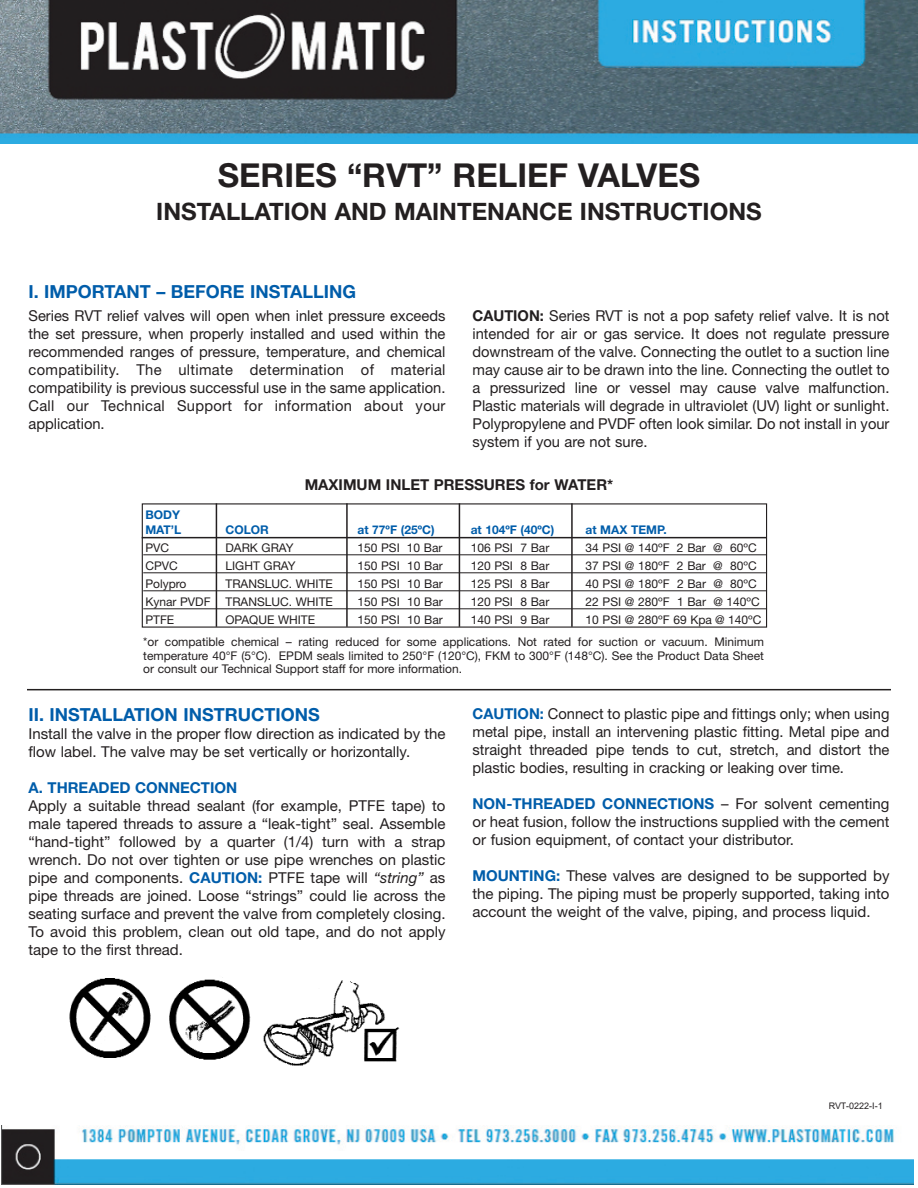
<style>
.page{position:relative;width:918px;height:1188px;background:#fff}
.page>*{position:absolute;margin:0;border:0;box-sizing:border-box;transform-origin:0 0}
.t1{font:700 33px "Helvetica Neue";color:#231f20}
.t2{font:700 24px "Helvetica Neue";color:#231f20}
.t3{font:700 18px "Helvetica Neue";color:#005daa}
.t4{font:15px/18px "Helvetica Neue";color:#231f20;text-align:justify}
.t5{font:700 15px "Helvetica Neue";color:#231f20}
.t6{font:700 15px "Helvetica Neue";color:#005daa}
.t7{font:12px/13.5px "Helvetica Neue";color:#231f20;text-align:justify}
.t8{font:700 12px/15px "Helvetica Neue";color:#005daa}
.t9{font:9px "Arial";color:#231f20}
.s1{font-weight:700}
.s2{font-weight:700;color:#005daa}
.s3{font-style:italic}
</style>
<div class="page">
<hr style="left:143px;top:554px;width:624px;height:1px;background:#231f20">
<hr style="left:143px;top:572px;width:624px;height:1px;background:#231f20">
<hr style="left:143px;top:590px;width:624px;height:1px;background:#231f20">
<hr style="left:143px;top:608px;width:624px;height:1px;background:#231f20">
<hr style="left:142px;top:537px;width:625px;height:1px;background:#231f20">
<hr style="left:216px;top:503px;width:1px;height:124px;background:#231f20">
<hr style="left:346px;top:503px;width:2px;height:124px;background:#231f20">
<hr style="left:459px;top:503px;width:1px;height:124px;background:#231f20">
<hr style="left:571px;top:503px;width:2px;height:124px;background:#231f20">
<img style="left:69px;top:977px;width:331px;height:89px">
<hr style="left:27px;top:689px;width:864px;height:1px;background:#231f20">
<img style="left:0;top:0;width:918px;height:143px">
<img style="left:2px;top:1126px;width:911px;height:58px">
<h1 class="t1" style="left:218px;top:163px;width:484px">SERIES “RVT” RELIEF VALVES</h1>
<h2 class="t2" style="left:156px;top:203px;width:607px">INSTALLATION AND MAINTENANCE INSTRUCTIONS</h2>
<p class="t3" style="left:28px;top:285px;width:329px">I. IMPORTANT – BEFORE INSTALLING</p>
<p class="t4" style="left:28px;top:308px;width:419px">Series RVT relief valves will open when inlet pressure exceeds the set pressure, when properly installed and used within the recommended ranges of pressure, temperature, and chemical compatibility. The ultimate determination of material compatibility is previous successful use in the same application.<br>Call our Technical Support for information about your application.</p>
<p class="t4" style="left:472px;top:308px;width:419px"><span class="s1">CAUTION:</span> Series RVT is not a pop safety relief valve. It is not intended for air or gas service. It does not regulate pressure downstream of the valve. Connecting the outlet to a suction line may cause air to be drawn into the line. Connecting the outlet to a pressurized line or vessel may cause valve malfunction.<br>Plastic materials will degrade in ultraviolet (UV) light or sunlight.<br>Polypropylene and PVDF often look similar. Do not install in your system if you are not sure.</p>
<p class="t8" style="left:145px;top:508px;width:37px">BODY<br>MAT’L</p>
<p class="t5" style="left:305px;top:479px;width:310px">MAXIMUM INLET PRESSURES for WATER*</p>
<p class="t8" style="left:226px;top:523px;width:45px">COLOR</p>
<p class="t8" style="left:358px;top:523px;width:79px">at 77ºF (25ºC)</p>
<p class="t8" style="left:471px;top:523px;width:85px">at 104ºF (40ºC)</p>
<p class="t8" style="left:586px;top:523px;width:83px">at MAX TEMP.</p>
<p class="t7" style="left:145px;top:542px;width:25px">PVC</p>
<p class="t7" style="left:226px;top:542px;width:70px">DARK GRAY</p>
<p class="t7" style="left:358px;top:542px;width:87px">150 PSI 10 Bar</p>
<p class="t7" style="left:471px;top:542px;width:80px">106 PSI 7 Bar</p>
<p class="t7" style="left:586px;top:542px;width:173px">34 PSI @ 140ºF 2 Bar @ 60ºC</p>
<p class="t7" style="left:145px;top:560px;width:34px">CPVC</p>
<p class="t7" style="left:226px;top:560px;width:72px">LIGHT GRAY</p>
<p class="t7" style="left:358px;top:560px;width:87px">150 PSI 10 Bar</p>
<p class="t7" style="left:471px;top:560px;width:80px">120 PSI 8 Bar</p>
<p class="t7" style="left:586px;top:560px;width:173px">37 PSI @ 180ºF 2 Bar @ 80ºC</p>
<p class="t7" style="left:145px;top:578px;width:43px">Polypro</p>
<p class="t7" style="left:226px;top:578px;width:109px">TRANSLUC. WHITE</p>
<p class="t7" style="left:358px;top:578px;width:87px">150 PSI 10 Bar</p>
<p class="t7" style="left:471px;top:578px;width:80px">125 PSI 8 Bar</p>
<p class="t7" style="left:586px;top:578px;width:173px">40 PSI @ 180ºF 2 Bar @ 80ºC</p>
<p class="t7" style="left:145px;top:596px;width:189px">Kynar PVDF TRANSLUC. WHITE</p>
<p class="t7" style="left:358px;top:596px;width:87px">150 PSI 10 Bar</p>
<p class="t7" style="left:471px;top:596px;width:80px">120 PSI 8 Bar</p>
<p class="t7" style="left:586px;top:596px;width:176px">22 PSI @ 280ºF 1 Bar @ 140ºC</p>
<p class="t7" style="left:145px;top:614px;width:30px">PTFE</p>
<p class="t7" style="left:226px;top:614px;width:91px">OPAQUE WHITE</p>
<p class="t7" style="left:358px;top:614px;width:87px">150 PSI 10 Bar</p>
<p class="t7" style="left:471px;top:614px;width:80px">140 PSI 9 Bar</p>
<p class="t7" style="left:586px;top:614px;width:177px">10 PSI @ 280ºF 69 Kpa @ 140ºC</p>
<p class="t7" style="left:143px;top:636px;width:622px">*or compatible chemical – rating reduced for some applications. Not rated for suction or vacuum. Minimum temperature 40°F (5°C). EPDM seals limited to 250°F (120°C), FKM to 300°F (148°C). See the Product Data Sheet or consult our Technical Support staff for more information.</p>
<p class="t3" style="left:28px;top:708px;width:293px">II. INSTALLATION INSTRUCTIONS</p>
<p class="t4" style="left:28px;top:726px;width:419px">Install the valve in the proper flow direction as indicated by the flow label. The valve may be set vertically or horizontally.</p>
<p class="t6" style="left:28px;top:782px;width:210px">A. THREADED CONNECTION</p>
<p class="t4" style="left:28px;top:798px;width:419px">Apply a suitable thread sealant (for example, PTFE tape) to male tapered threads to assure a “leak-tight” seal. Assemble “hand-tight” followed by a quarter (1/4) turn with a strap wrench. Do not over tighten or use pipe wrenches on plastic pipe and components. <span class="s2">CAUTION:</span> PTFE tape will <span class="s3">“string”</span> as pipe threads are joined. Loose “strings” could lie across the seating surface and prevent the valve from completely closing.<br>To avoid this problem, clean out old tape, and do not apply tape to the first thread.</p>
<p class="t4" style="left:472px;top:706px;width:419px"><span class="s2">CAUTION:</span> Connect to plastic pipe and fittings only; when using metal pipe, install an intervening plastic fitting. Metal pipe and straight threaded pipe tends to cut, stretch, and distort the plastic bodies, resulting in cracking or leaking over time.</p>
<p class="t4" style="left:472px;top:796px;width:419px"><span class="s2">NON-THREADED CONNECTIONS</span> – For solvent cementing or heat fusion, follow the instructions supplied with the cement or fusion equipment, of contact your distributor.</p>
<p class="t4" style="left:472px;top:868px;width:419px"><span class="s2">MOUNTING:</span> These valves are designed to be supported by the piping. The piping must be properly supported, taking into account the weight of the valve, piping, and process liquid.</p>
<p class="t9" style="left:829px;top:1099px;width:56px">RVT-0222-I-1</p>
</div>
